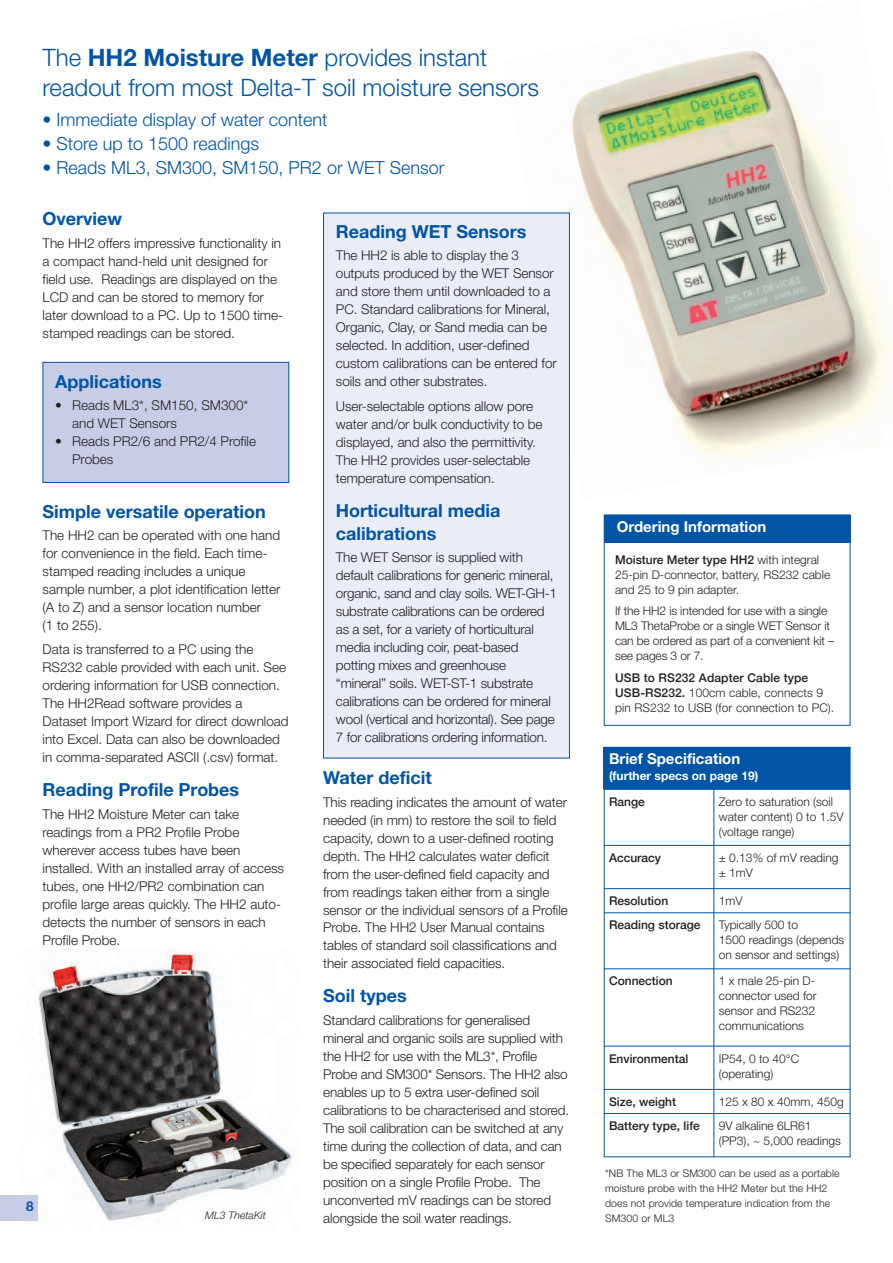
<style>
.page{position:relative;width:893px;height:1263px;background:#fff}
.page>*{position:absolute;margin:0;border:0;box-sizing:border-box;transform-origin:0 0}
.t1{font:300 24px/30px "Helvetica Neue";color:#0154a6}
.t2{font:700 18px/23.1px "Helvetica Neue";color:#0154a6}
.t3{font:300 18px "Helvetica Neue";color:#0154a6}
.t4{font:700 15px "Helvetica Neue";color:#fff}
.t5{font:300 13.5px/18px "Helvetica Neue";letter-spacing:-.005em;color:#231f20}
.t6{font:700 13.5px "Helvetica Neue";color:#0154a6}
.t7{font:300 12px/15px "Helvetica Neue";color:#231f20}
.t8{font:500 12px "Helvetica Neue";color:#231f20}
.t9{font:700 12px "Helvetica Neue";color:#fff}
.t10{font:300 10.5px/14.9px "Helvetica Neue";letter-spacing:.01em;color:#231f20}
.t11{font:italic 300 10.5px "Helvetica Neue";color:#231f20}
.s1{font-weight:700}
.s2{font-weight:500}
</style>
<div class="page">
<img style="left:504px;top:50px;width:387px;height:410px">
<img style="left:20px;top:950px;width:274px;height:272px">
<div style="left:0;top:1195px;width:38px;height:25px;background:#c7cde7"></div>
<div style="left:604px;top:514px;width:246px;height:212px;border:1px solid #0154a6"></div>
<div style="left:604px;top:515px;width:246px;height:28px;background:#0154a6"></div>
<div style="left:324px;top:213px;width:245px;height:545px;background:#eaedf6"></div>
<div style="left:323px;top:213px;width:247px;height:545px;border:1px solid #0154a6"></div>
<div style="left:604px;top:747px;width:246px;height:42px;background:#0154a6"></div>
<hr style="left:604px;top:747px;width:1px;height:410px;background:#0154a6">
<hr style="left:713px;top:789px;width:1px;height:368px;background:#0154a6">
<hr style="left:850px;top:747px;width:1px;height:410px;background:#0154a6">
<hr style="left:604px;top:789px;width:246px;height:1px;background:#0154a6">
<hr style="left:604px;top:845px;width:246px;height:1px;background:#0154a6">
<hr style="left:604px;top:888px;width:246px;height:1px;background:#0154a6">
<hr style="left:604px;top:912px;width:246px;height:1px;background:#0154a6">
<hr style="left:604px;top:968px;width:246px;height:1px;background:#0154a6">
<hr style="left:604px;top:1046px;width:246px;height:1px;background:#0154a6">
<hr style="left:604px;top:1089px;width:246px;height:1px;background:#0154a6">
<hr style="left:604px;top:1113px;width:246px;height:1px;background:#0154a6">
<hr style="left:604px;top:1156px;width:246px;height:1px;background:#0154a6">
<div style="left:43px;top:363px;width:245px;height:119px;background:#c7cde7"></div>
<div style="left:43px;top:362px;width:246px;height:121px;border:1px solid #0154a6"></div>
<h1 class="t1" style="left:43px;top:42px;width:498px">The <span class="s1">HH2 Moisture Meter</span> provides instant readout from most Delta-T soil moisture sensors</h1>
<h2 class="t3" style="left:43px;top:109px;width:287px">• Immediate display of water content</h2>
<h2 class="t3" style="left:43px;top:133px;width:218px">• Store up to 1500 readings</h2>
<h2 class="t3" style="left:43px;top:157px;width:403px">• Reads ML3, SM300, SM150, PR2 or WET Sensor</h2>
<p class="t6" style="left:26px;top:1201px;width:9px">8</p>
<h2 class="t2" style="left:43px;top:209px;width:81px">Overview</h2>
<p class="t5" style="left:43px;top:234px;width:242px">The HH2 offers impressive functionality in a compact hand-held unit designed for field use. Readings are displayed on the LCD and can be stored to memory for later download to a PC. Up to 1500 time&shy;stamped readings can be stored.</p>
<h2 class="t2" style="left:336px;top:222px;width:192px">Reading WET Sensors</h2>
<p class="t5" style="left:336px;top:246px;width:222px">The HH2 is able to display the 3 outputs produced by the WET Sensor and store them until downloaded to a PC. Standard calibrations for Mineral, Organic, Clay, or Sand media can be selected. In addition, user-defined custom calibrations can be entered for soils and other substrates.</p>
<p class="t5" style="left:336px;top:397px;width:208px">User-selectable options allow pore water and/or bulk conductivity to be displayed, and also the permittivity.<br>The HH2 provides user-selectable temperature compensation.</p>
<h2 class="t2" style="left:336px;top:500px;width:166px">Horticultural media calibrations</h2>
<p class="t5" style="left:336px;top:548px;width:223px">The WET Sensor is supplied with default calibrations for generic mineral, organic, sand and clay soils. WET-GH-1 substrate calibrations can be ordered as a set, for a variety of horticultural media including coir, peat-based potting mixes and greenhouse “mineral” soils. WET-ST-1 substrate calibrations can be ordered for mineral wool (vertical and horizontal). See page 7 for calibrations ordering information.</p>
<h2 class="t2" style="left:55px;top:371px;width:108px">Applications</h2>
<p class="t5" style="left:72px;top:396px;width:178px;text-indent:-17px">• Reads ML3*, SM150, SM300* and WET Sensors</p>
<p class="t5" style="left:72px;top:432px;width:185px;text-indent:-17px">• Reads PR2/6 and PR2/4 Profile<br>Probes</p>
<h2 class="t2" style="left:43px;top:501px;width:225px">Simple versatile operation</h2>
<p class="t5" style="left:43px;top:526px;width:239px">The HH2 can be operated with one hand for convenience in the field. Each time&shy;stamped reading includes a unique sample number, a plot identification letter (A to Z) and a sensor location number<br>(1 to 255).</p>
<p class="t5" style="left:43px;top:640px;width:248px">Data is transferred to a PC using the RS232 cable provided with each unit. See ordering information for USB connection.<br>The HH2Read software provides a Dataset Import Wizard for direct download into Excel. Data can also be downloaded in comma-separated ASCII (.csv) format.</p>
<h2 class="t2" style="left:43px;top:780px;width:198px">Reading Profile Probes</h2>
<p class="t5" style="left:43px;top:804px;width:243px">The HH2 Moisture Meter can take readings from a PR2 Profile Probe wherever access tubes have been installed. With an installed array of access tubes, one HH2/PR2 combination can profile large areas quickly. The HH2 auto&shy;detects the number of sensors in each Profile Probe.</p>
<p class="t4" style="left:617px;top:522px;width:151px">Ordering Information</p>
<p class="t7" style="left:615px;top:552px;width:217px"><span class="s2">Moisture Meter type HH2</span> with integral<br>25-pin D-connector, battery, RS232 cable and 25 to 9 pin adapter.</p>
<p class="t7" style="left:615px;top:603px;width:221px">If the HH2 is intended for use with a single ML3 ThetaProbe or a single WET Sensor it can be ordered as part of a convenient kit – see pages 3 or 7.</p>
<p class="t7" style="left:615px;top:670px;width:221px"><span class="s2">USB to RS232 Adapter Cable type<br>USB-RS232.</span> 100cm cable, connects 9 pin RS232 to USB (for connection to PC).</p>
<p class="t4" style="left:609px;top:754px;width:133px">Brief Specification</p>
<p class="t9" style="left:609px;top:772px;width:151px">(further specs on page 19)</p>
<p class="t8" style="left:609px;top:794px;width:37px">Range</p>
<p class="t7" style="left:719px;top:794px;width:126px">Zero to saturation (soil water content) 0 to 1.5V (voltage range)</p>
<p class="t8" style="left:609px;top:850px;width:54px">Accuracy</p>
<p class="t7" style="left:719px;top:850px;width:121px">± 0.13% of mV reading ± 1mV</p>
<p class="t8" style="left:609px;top:893px;width:61px">Resolution</p>
<p class="t7" style="left:719px;top:893px;width:25px">1mV</p>
<p class="t8" style="left:609px;top:918px;width:93px">Reading storage</p>
<p class="t7" style="left:719px;top:917px;width:127px">Typically 500 to<br>1500 readings (depends on sensor and settings)</p>
<p class="t8" style="left:609px;top:974px;width:65px">Connection</p>
<p class="t7" style="left:719px;top:973px;width:99px;text-align:justify">1 x male 25-pin D&shy;connector used for sensor and RS232 communications</p>
<p class="t8" style="left:609px;top:1051px;width:81px">Environmental</p>
<p class="t7" style="left:719px;top:1050px;width:82px">IP54, 0 to 40°C (operating)</p>
<p class="t8" style="left:609px;top:1094px;width:68px">Size, weight</p>
<p class="t7" style="left:719px;top:1094px;width:126px">125 x 80 x 40mm, 450g</p>
<p class="t8" style="left:609px;top:1118px;width:92px">Battery type, life</p>
<p class="t7" style="left:719px;top:1118px;width:124px">9V alkaline 6LR61 (PP3), ~ 5,000 readings</p>
<h2 class="t2" style="left:323px;top:768px;width:110px">Water deficit</h2>
<p class="t5" style="left:323px;top:792px;width:246px">This reading indicates the amount of water needed (in mm) to restore the soil to field capacity, down to a user-defined rooting depth. The HH2 calculates water deficit from the user-defined field capacity and from readings taken either from a single sensor or the individual sensors of a Profile Probe. The HH2 User Manual contains tables of standard soil classifications and their associated field capacities.</p>
<h2 class="t2" style="left:323px;top:986px;width:85px">Soil types</h2>
<p class="t5" style="left:323px;top:1010px;width:248px">Standard calibrations for generalised mineral and organic soils are supplied with the HH2 for use with the ML3*, Profile Probe and SM300* Sensors. The HH2 also enables up to 5 extra user-defined soil calibrations to be characterised and stored.<br>The soil calibration can be switched at any time during the collection of data, and can be specified separately for each sensor position on a single Profile Probe. The unconverted mV readings can be stored alongside the soil water readings.</p>
<p class="t10" style="left:605px;top:1166px;width:236px">*NB The ML3 or SM300 can be used as a portable moisture probe with the HH2 Meter but the HH2 does not provide temperature indication from the</p>
<p class="t11" style="left:205px;top:1209px;width:62px">ML3 ThetaKit</p>
<p class="t10" style="left:605px;top:1210px;width:71px">SM300 or ML3</p>
</div>
